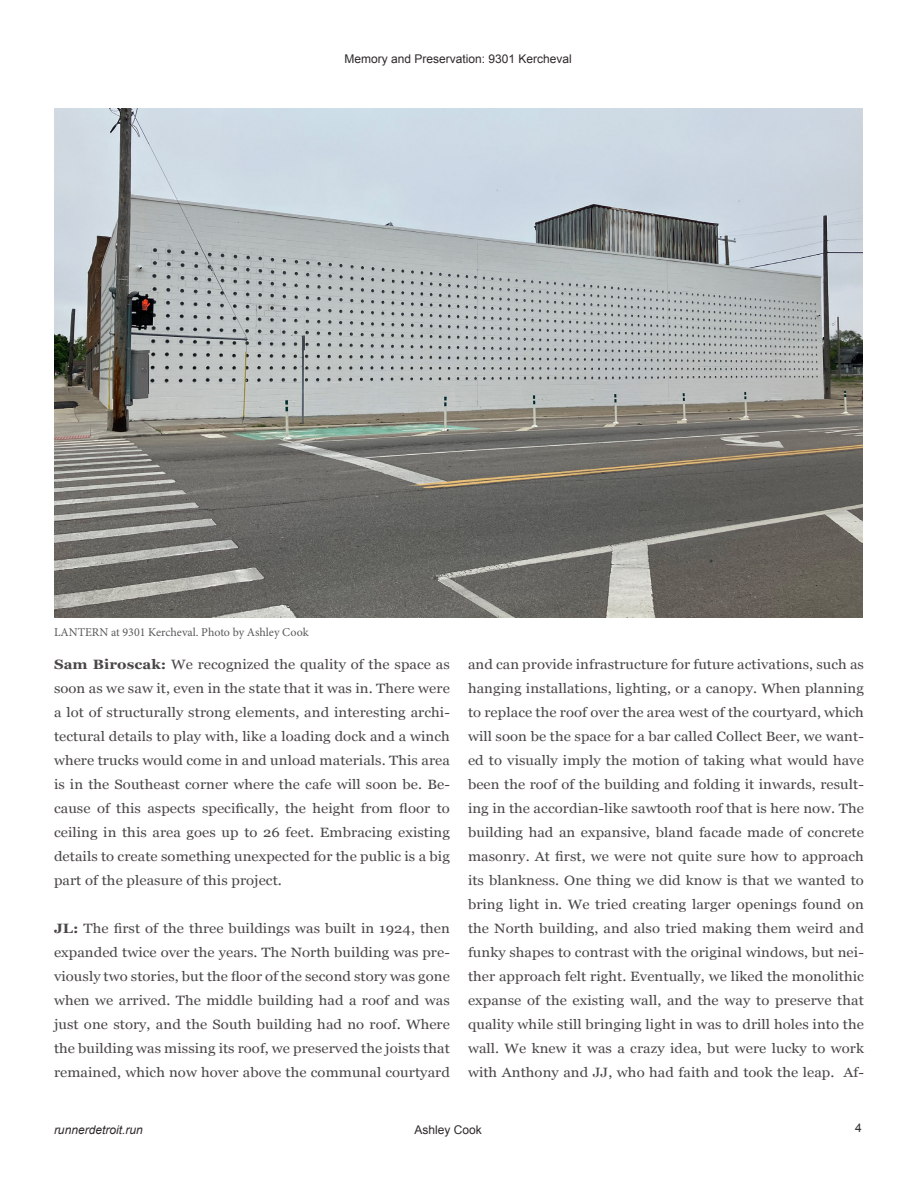
<style>
.page{position:relative;width:918px;height:1188px;background:#fff}
.page>*{position:absolute;margin:0;border:0;box-sizing:border-box;transform-origin:0 0}
.t1{font:13.5px/24px "Georgia";letter-spacing:.005em;color:#4a4647;text-align:justify;scale:1.1 1}
.t2{font:12px "Arial";color:#2d292a}
.t3{font:12px "Minion Pro";color:#58595b}
.t4{font:italic 12px "Arial";color:#2d292a}
.s1{font-weight:700}
</style>
<div class="page">
<img style="left:54px;top:108px;width:809px;height:509px">
<p class="t2" style="left:344px;top:51px;width:229px">Memory and Preservation: 9301 Kercheval</p>
<p class="t3" style="left:54px;top:624px;width:256px">LANTERN at 9301 Kercheval. Photo by Ashley Cook</p>
<p class="t1" style="left:54px;top:652px;width:361px"><span class="s1">Sam Biroscak:</span> We recognized the quality of the space as soon as we saw it, even in the state that it was in. There were a lot of structurally strong elements, and interesting archi&shy;tectural details to play with, like a loading dock and a winch where trucks would come in and unload materials. This area is in the Southeast corner where the cafe will soon be. Be&shy;cause of this aspects specifically, the height from floor to ceiling in this area goes up to 26 feet. Embracing existing details to create something unexpected for the public is a big part of the pleasure of this project.</p>
<p class="t1" style="left:54px;top:916px;width:361px"><span class="s1">JL:</span> The first of the three buildings was built in 1924, then expanded twice over the years. The North building was pre&shy;viously two stories, but the floor of the second story was gone when we arrived. The middle building had a roof and was just one story, and the South building had no roof. Where the building was missing its roof, we preserved the joists that remained, which now hover above the communal courtyard</p>
<p class="t1" style="left:468px;top:652px;width:362px">and can provide infrastructure for future activations, such as hanging installations, lighting, or a canopy. When planning to replace the roof over the area west of the courtyard, which will soon be the space for a bar called Collect Beer, we want&shy;ed to visually imply the motion of taking what would have been the roof of the building and folding it inwards, result&shy;ing in the accordian-like sawtooth roof that is here now. The building had an expansive, bland facade made of concrete masonry. At first, we were not quite sure how to approach its blankness. One thing we did know is that we wanted to bring light in. We tried creating larger openings found on the North building, and also tried making them weird and funky shapes to contrast with the original windows, but nei&shy;ther approach felt right. Eventually, we liked the monolithic expanse of the existing wall, and the way to preserve that quality while still bringing light in was to drill holes into the wall. We knew it was a crazy idea, but were lucky to work with Anthony and JJ, who had faith and took the leap. Af-</p>
<p class="t4" style="left:54px;top:1122px;width:90px">runnerdetroit.run</p>
<p class="t2" style="left:415px;top:1122px;width:69px">Ashley Cook</p>
<p class="t2" style="left:855px;top:1120px;width:8px">4</p>
</div>
